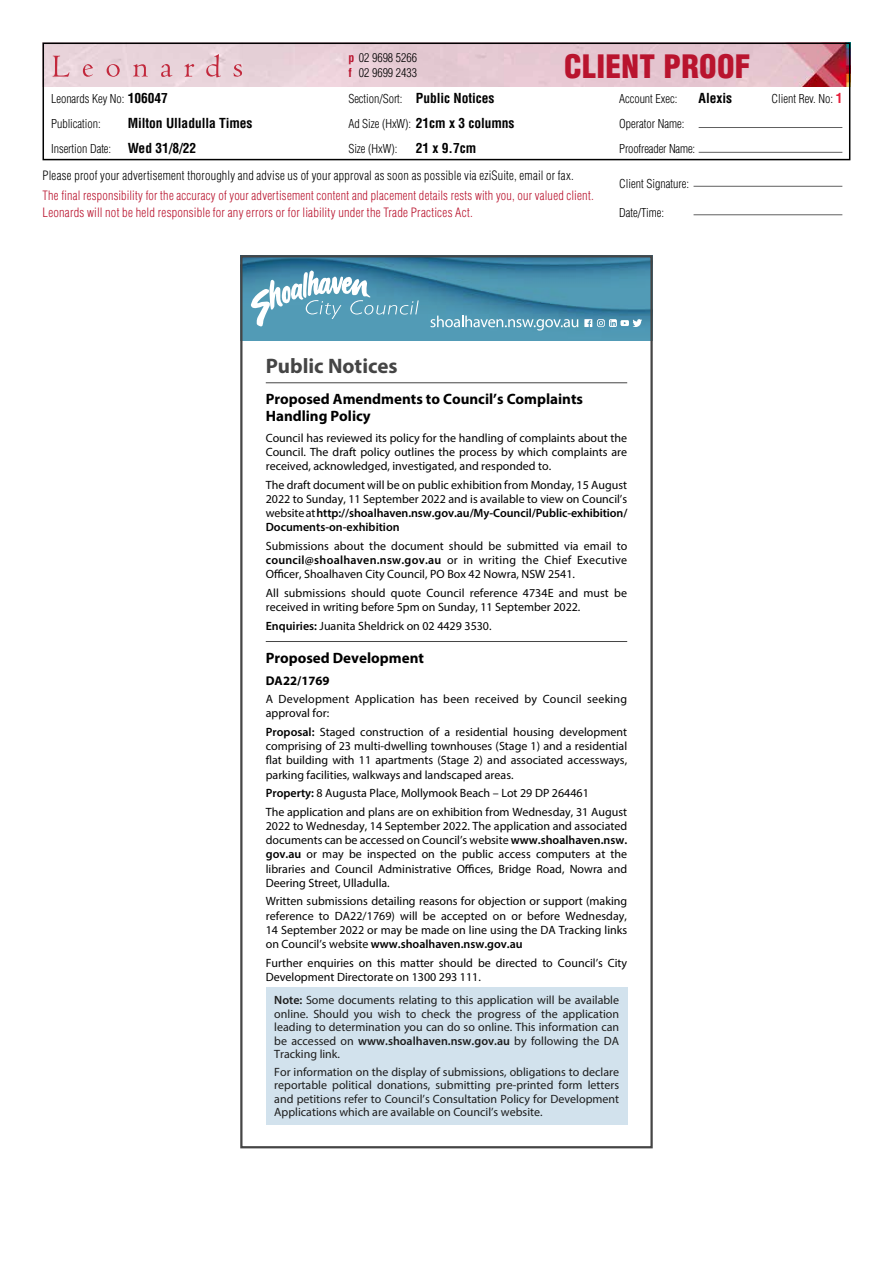
<style>
.page{position:relative;width:893px;height:1276px;background:#fff}
.page>*{position:absolute;margin:0;border:0;box-sizing:border-box;transform-origin:0 0}
.t1{font:900 condensed 31.5px "Helvetica";letter-spacing:.01em;color:#b9142e}
.t2{font:700 21px "Myriad Pro";color:#454545}
.t3{font:700 15px/16.5px "Myriad Pro";color:#000}
.t4{font:700 condensed 13.5px "Helvetica";letter-spacing:-.005em;color:#000}
.t5{font:700 12.75px "Myriad Pro";color:#000}
.t6{font:300 condensed 12.6px/16.5px "Helvetica";letter-spacing:.02em;color:#b9142e}
.t7{font:300 condensed 12.6px "Helvetica";letter-spacing:.015em;color:#000}
.t8{font:12px/14.2px "Myriad Pro";color:#000;text-align:justify}
.t9{font:300 condensed 12px/24.8px "Helvetica";letter-spacing:-.005em;color:#000}
.t10{font:8.25px "Myriad Pro";color:#000}
.s1{font-weight:700;font-size:13.5px}
.s2{font-weight:700;color:#b9142e}
.s3{font-weight:300;font-size:12px}
.s4{font-weight:700;font-size:13.5px;color:#e61f3b}
.s5{font-weight:600}
</style>
<div class="page">
<img style="left:46px;top:46px;width:801px;height:41px">
<svg style="left:53px;top:56px;width:16px;height:21px"></svg>
<svg style="left:83px;top:64px;width:10px;height:13px"></svg>
<svg style="left:107px;top:64px;width:13px;height:13px"></svg>
<svg style="left:133px;top:64px;width:15px;height:13px"></svg>
<svg style="left:161px;top:64px;width:11px;height:13px"></svg>
<svg style="left:184px;top:64px;width:10px;height:13px"></svg>
<svg style="left:206px;top:54px;width:15px;height:23px"></svg>
<svg style="left:233px;top:64px;width:9px;height:13px"></svg>
<div style="left:43px;top:43px;width:807px;height:117px;border:2px solid #000"></div>
<hr style="left:699px;top:127px;width:143px;height:1px;background:#606060">
<hr style="left:699px;top:152px;width:143px;height:1px;background:#606060">
<hr style="left:693px;top:186px;width:149px;height:1px;background:#606060">
<hr style="left:693px;top:214px;width:149px;height:1px;background:#606060">
<svg style="left:243px;top:258px;width:407px;height:82px;background:#438ba9"></svg>
<svg style="left:430px;top:316px;width:148px;height:14px;background:#77afc4"></svg>
<svg style="left:584px;top:319px;width:58px;height:8px"></svg>
<svg style="left:251px;top:270px;width:168px;height:56px;background:#6da7be"></svg>
<div style="left:240px;top:255px;width:413px;height:893px;border:2px solid #454545"></div>
<hr style="left:266px;top:382px;width:361px;height:1px;background:#454545">
<hr style="left:266px;top:641px;width:361px;height:1px;background:#454545">
<div style="left:266px;top:987px;width:362px;height:138px;background:#cddfeb"></div>
<p class="t9" style="left:51px;top:86px;width:118px">Leonards Key No: <span class="s1">106047<br></span>Publication:</p>
<p class="t4" style="left:128px;top:115px;width:126px">Milton Ulladulla Times</p>
<p class="t9" style="left:51px;top:136px;width:147px">Insertion Date: <span class="s1">Wed 31/8/22</span></p>
<p class="t9" style="left:348px;top:50px;width:70px;line-height:14.7px"><span class="s2">p</span> 02 9698 5266 <span class="s2">f</span> 02 9699 2433</p>
<p class="t9" style="left:348px;top:86px;width:148px">Section/Sort: <span class="s1">Public Notices</span></p>
<p class="t4" style="left:348px;top:115px;width:168px"><span class="s3">Ad Size (HxW):</span> 21cm x 3 columns</p>
<p class="t9" style="left:348px;top:136px;width:50px">Size (HxW):</p>
<p class="t4" style="left:416px;top:140px;width:62px">21 x 9.7cm</p>
<h1 class="t1" style="left:564px;top:46px;width:188px">CLIENT PROOF</h1>
<p class="t9" style="left:619px;top:86px;width:60px">Account Exec:</p>
<p class="t4" style="left:699px;top:90px;width:35px">Alexis</p>
<p class="t9" style="left:772px;top:86px;width:72px">Client Rev. No: <span class="s4">1</span></p>
<p class="t9" style="left:619px;top:111px;width:78px">Operator Name:<br>Proofreader Name:</p>
<p class="t7" style="left:43px;top:168px;width:533px">Please proof your advertisement thoroughly and advise us of your approval as soon as possible via eziSuite, email or fax.</p>
<p class="t6" style="left:43px;top:187px;width:553px">The final responsibility for the accuracy of your advertisement content and placement details rests with you, our valued client.<br>Leonards will not be held responsible for any errors or for liability under the Trade Practices Act.</p>
<p class="t9" style="left:619px;top:171px;width:71px">Client Signature:</p>
<p class="t9" style="left:619px;top:200px;width:47px">Date/Time:</p>
<h2 class="t2" style="left:266px;top:352px;width:133px">Public Notices</h2>
<p class="t3" style="left:266px;top:391px;width:319px">Proposed Amendments to Council’s Complaints<br>Handling Policy</p>
<p class="t8" style="left:266px;top:430px;width:363px">Council has reviewed its policy for the handling of complaints about the Council. The draft policy outlines the process by which complaints are received, acknowledged, investigated, and responded to.</p>
<p class="t8" style="left:266px;top:477px;width:363px">The draft document will be on public exhibition from Monday, 15 August 2022 to Sunday, 11 September 2022 and is available to view on Council’s website at <span class="s5">http://shoalhaven.nsw.gov.au/My-Council/Public-exhibition/ Documents-on-exhibition</span></p>
<p class="t8" style="left:266px;top:538px;width:363px">Submissions about the document should be submitted via email to <span class="s5">council@shoalhaven.nsw.gov.au</span> or in writing the Chief Executive Officer, Shoalhaven City Council, PO Box 42 Nowra, NSW 2541.</p>
<p class="t8" style="left:266px;top:585px;width:363px">All submissions should quote Council reference 4734E and must be received in writing before 5pm on Sunday, 11 September 2022.</p>
<p class="t8" style="left:266px;top:618px;width:227px"><span class="s5">Enquiries:</span> Juanita Sheldrick on 02 4429 3530.</p>
<p class="t3" style="left:266px;top:649px;width:160px">Proposed Development</p>
<p class="t5" style="left:266px;top:672px;width:65px">DA22/1769</p>
<p class="t8" style="left:266px;top:691px;width:363px">A Development Application has been received by Council seeking approval for:</p>
<p class="t8" style="left:266px;top:724px;width:363px"><span class="s5">Proposal:</span> Staged construction of a residential housing development comprising of 23 multi-dwelling townhouses (Stage 1) and a residential flat building with 11 apartments (Stage 2) and associated accessways, parking facilities, walkways and landscaped areas.</p>
<p class="t8" style="left:266px;top:783px;width:363px;line-height:18.5px"><span class="s5">Property:</span> 8 Augusta Place, Mollymook Beach – Lot 29 DP 264461<br>The application and plans are on exhibition from Wednesday, 31 August</p>
<p class="t8" style="left:266px;top:818px;width:363px">2022 to Wednesday, 14 September 2022. The application and associated documents can be accessed on Council’s website <span class="s5">www.shoalhaven.nsw. gov.au</span> or may be inspected on the public access computers at the libraries and Council Administrative Offices, Bridge Road, Nowra and Deering Street, Ulladulla.</p>
<p class="t8" style="left:266px;top:894px;width:363px">Written submissions detailing reasons for objection or support (making reference to DA22/1769) will be accepted on or before Wednesday, 14 September 2022 or may be made on line using the DA Tracking links on Council’s website <span class="s5">www.shoalhaven.nsw.gov.au</span></p>
<p class="t8" style="left:266px;top:955px;width:363px">Further enquiries on this matter should be directed to Council’s City<br>Development Directorate on 1300 293 111.</p>
<p class="t8" style="left:274px;top:993px;width:346px;line-height:13.5px"><span class="s5">Note:</span> Some documents relating to this application will be available online. Should you wish to check the progress of the application leading to determination you can do so online. This information can be accessed on <span class="s5">www.shoalhaven.nsw.gov.au</span> by following the DA Tracking link.</p>
<p class="t8" style="left:274px;top:1065px;width:346px;line-height:13.5px">For information on the display of submissions, obligations to declare reportable political donations, submitting pre-printed form letters and petitions refer to Council’s Consultation Policy for Development Applications which are available on Council’s website.</p>
<p class="t10" style="left:357px;top:396px;width:66px">corp blue business</p>
<p class="t10" style="left:355px;top:477px;width:68px">corp black business</p>
</div>
